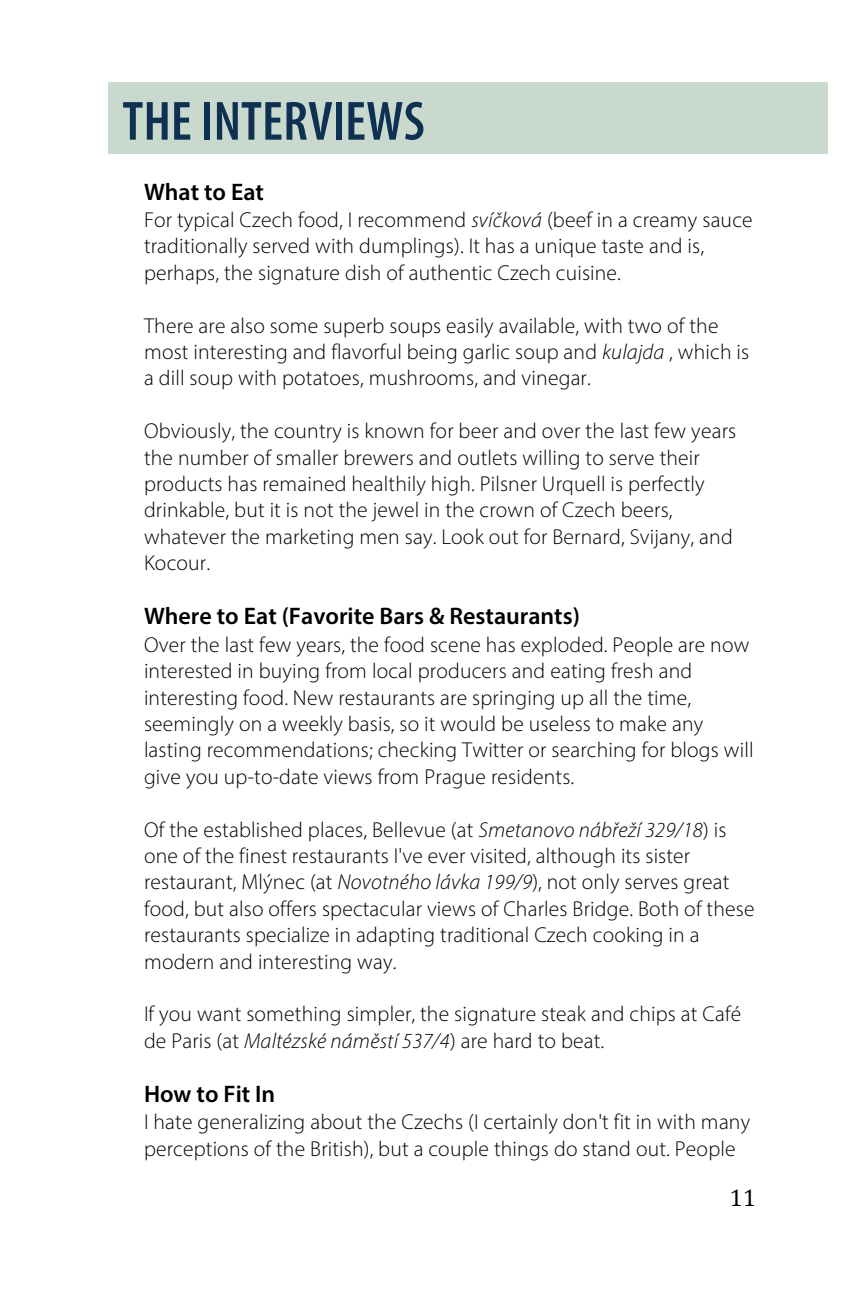
<style>
.page{position:relative;width:864px;height:1296px;background:#fff}
.page>*{position:absolute;margin:0;border:0;box-sizing:border-box;transform-origin:0 0}
.t1{font:600 condensed 55.6px "Myriad Pro";letter-spacing:.005em;color:#0e3051}
.t2{font:600 24px "Myriad Pro";color:#000}
.t3{font:24px "Cambria";color:#000}
.t4{font:300 21.6px/26.4px "Myriad Pro";letter-spacing:.01em;color:#000}
.s1{font-style:italic}
</style>
<div class="page">
<div style="left:108px;top:82px;width:720px;height:72px;background:#c9d9cd"></div>
<h1 class="t1" style="left:122px;top:87px;width:304px">THE INTERVIEWS</h1>
<p class="t2" style="left:144px;top:176px;width:122px">What to Eat</p>
<p class="t4" style="left:144px;top:206px;width:610px">For typical Czech food, I recommend <span class="s1">svíčková</span> (beef in a creamy sauce traditionally served with dumplings). It has a unique taste and is, perhaps, the signature dish of authentic Czech cuisine.</p>
<p class="t4" style="left:144px;top:312px;width:607px">There are also some superb soups easily available, with two of the most interesting and flavorful being garlic soup and <span class="s1">kulajda</span> , which is a dill soup with potatoes, mushrooms, and vinegar.</p>
<p class="t4" style="left:144px;top:418px;width:594px">Obviously, the country is known for beer and over the last few years the number of smaller brewers and outlets willing to serve their products has remained healthily high. Pilsner Urquell is perfectly drinkable, but it is not the jewel in the crown of Czech beers, whatever the marketing men say. Look out for Bernard, Svijany, and Kocour.</p>
<p class="t2" style="left:144px;top:601px;width:437px">Where to Eat (Favorite Bars &amp; Restaurants)</p>
<p class="t4" style="left:144px;top:631px;width:611px">Over the last few years, the food scene has exploded. People are now interested in buying from local producers and eating fresh and interesting food. New restaurants are springing up all the time, seemingly on a weekly basis, so it would be useless to make any lasting recommendations; checking Twitter or searching for blogs will give you up-to-date views from Prague residents.</p>
<p class="t4" style="left:144px;top:816px;width:612px">Of the established places, Bellevue (at <span class="s1">Smetanovo nábřeží 329/18</span>) is one of the finest restaurants I've ever visited, although its sister restaurant, Mlýnec (at <span class="s1">Novotného lávka 199/9</span>), not only serves great food, but also offers spectacular views of Charles Bridge. Both of these restaurants specialize in adapting traditional Czech cooking in a modern and interesting way.</p>
<p class="t4" style="left:144px;top:1001px;width:599px">If you want something simpler, the signature steak and chips at Café de Paris (at <span class="s1">Maltézské náměstí 537/4</span>) are hard to beat.</p>
<p class="t2" style="left:144px;top:1079px;width:133px">How to Fit In</p>
<p class="t4" style="left:144px;top:1109px;width:608px">I hate generalizing about the Czechs (I certainly don't fit in with many perceptions of the British), but a couple things do stand out. People</p>
<p class="t3" style="left:730px;top:1183px;width:28px">11</p>
</div>
